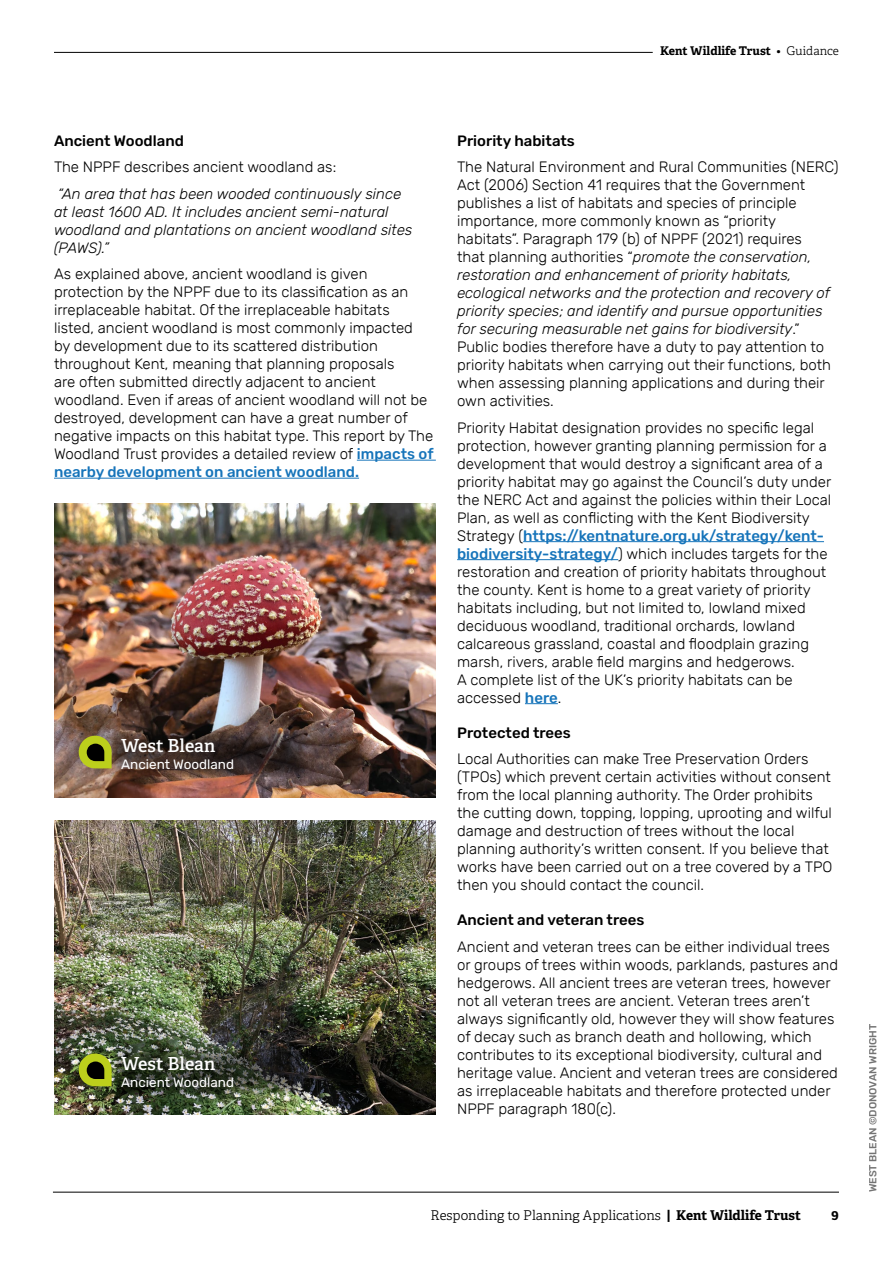
<style>
.page{position:relative;width:893px;height:1263px;background:#fff}
.page>*{position:absolute;margin:0;border:0;box-sizing:border-box;transform-origin:0 0}
.t1{font:600 18px "Adelle";color:#fff}
.t2{font:300 15px/18px "Rubik";color:#000}
.t3{font:italic 300 15px/18px "Rubik";color:#000}
.t4{font:500 15px "Rubik";color:#000}
.t5{font:300 13.5px "Adelle";color:#000}
.t6{font:13.5px "Rubik";color:#fff}
.t7{font:700 13.5px "Adelle";color:#000}
.t8{font:700 12px "Adelle";color:#000}
.t9{font:500 10.5px "Rubik";color:#000}
.s1{font-weight:300}
.s2{font-weight:500;color:#1674ba}
.s3{font-style:italic}
.s4{font-weight:700}
</style>
<div class="page">
<hr style="left:54px;top:52px;width:599px;height:1px;background:#000">
<hr style="left:53px;top:1192px;width:786px;height:1px;background:#000">
<hr style="left:357px;top:460px;width:79px;height:1px;background:#1674ba">
<hr style="left:54px;top:478px;width:305px;height:1px;background:#1674ba">
<hr style="left:523px;top:541px;width:301px;height:1px;background:#1674ba">
<hr style="left:457px;top:559px;width:161px;height:1px;background:#1674ba">
<hr style="left:525px;top:703px;width:33px;height:1px;background:#1674ba">
<img style="left:54px;top:504px;width:382px;height:293px">
<img style="left:54px;top:821px;width:382px;height:293px">
<svg style="left:79px;top:736px;width:33px;height:32px"></svg>
<svg style="left:113px;top:730px;width:195px;height:47px;background:#40302b"></svg>
<svg style="left:79px;top:1053px;width:33px;height:33px"></svg>
<svg style="left:113px;top:1048px;width:195px;height:47px;background:#353c2f"></svg>
<p class="t8" style="left:660px;top:42px;width:180px">Kent Wildlife Trust <span class="s1">• Guidance</span></p>
<p class="t4" style="left:54px;top:132px;width:131px">Ancient Woodland</p>
<p class="t2" style="left:54px;top:159px;width:284px">The NPPF describes ancient woodland as:</p>
<p class="t3" style="left:54px;top:185px;width:360px">“An area that has been wooded continuously since at least 1600 AD. It includes ancient semi-natural woodland and plantations on ancient woodland sites (PAWS).”</p>
<p class="t2" style="left:54px;top:266px;width:381px">As explained above, ancient woodland is given protection by the NPPF due to its classification as an irreplaceable habitat. Of the irreplaceable habitats<br>listed, ancient woodland is most commonly impacted<br>by development due to its scattered distribution throughout Kent, meaning that planning proposals<br>are often submitted directly adjacent to ancient woodland. Even if areas of ancient woodland will not be destroyed, development can have a great number of negative impacts on this habitat type. This report by The Woodland Trust provides a detailed review of <span class="s2">impacts of nearby development on ancient woodland.</span></p>
<p class="t1" style="left:121px;top:735px;width:96px">West Blean</p>
<p class="t6" style="left:121px;top:756px;width:114px">Ancient Woodland</p>
<p class="t1" style="left:121px;top:1053px;width:96px">West Blean</p>
<p class="t6" style="left:121px;top:1074px;width:114px">Ancient Woodland</p>
<p class="t4" style="left:457px;top:132px;width:119px">Priority habitats</p>
<p class="t2" style="left:457px;top:159px;width:383px">The Natural Environment and Rural Communities (NERC)<br>Act (2006) Section 41 requires that the Government publishes a list of habitats and species of principle importance, more commonly known as “priority habitats”. Paragraph 179 (b) of NPPF (2021) requires<br>that planning authorities “<span class="s3">promote the conservation, restoration and enhancement of priority habitats, ecological networks and the protection and recovery of priority species; and identify and pursue opportunities for securing measurable net gains for biodiversity</span>.” Public bodies therefore have a duty to pay attention to priority habitats when carrying out their functions, both when assessing planning applications and during their own activities.</p>
<p class="t2" style="left:457px;top:419px;width:376px">Priority Habitat designation provides no specific legal protection, however granting planning permission for a development that would destroy a significant area of a priority habitat may go against the Council’s duty under the NERC Act and against the policies within their Local Plan, as well as conflicting with the Kent Biodiversity Strategy (<span class="s2">https://kentnature.org.uk/strategy/kent&shy;biodiversity-strategy/</span>) which includes targets for the restoration and creation of priority habitats throughout the county. Kent is home to a great variety of priority habitats including, but not limited to, lowland mixed deciduous woodland, traditional orchards, lowland calcareous grassland, coastal and floodplain grazing marsh, rivers, arable field margins and hedgerows.<br>A complete list of the UK’s priority habitats can be accessed <span class="s2">here</span>.</p>
<p class="t4" style="left:457px;top:724px;width:115px">Protected trees</p>
<p class="t2" style="left:457px;top:751px;width:377px">Local Authorities can make Tree Preservation Orders (TPOs) which prevent certain activities without consent from the local planning authority. The Order prohibits the cutting down, topping, lopping, uprooting and wilful damage and destruction of trees without the local planning authority’s written consent. If you believe that works have been carried out on a tree covered by a TPO then you should contact the council.</p>
<p class="t4" style="left:457px;top:912px;width:189px">Ancient and veteran trees</p>
<p class="t2" style="left:457px;top:938px;width:382px">Ancient and veteran trees can be either individual trees or groups of trees within woods, parklands, pastures and hedgerows. All ancient trees are veteran trees, however not all veteran trees are ancient. Veteran trees aren’t always significantly old, however they will show features of decay such as branch death and hollowing, which contributes to its exceptional biodiversity, cultural and heritage value. Ancient and veteran trees are considered as irreplaceable habitats and therefore protected under NPPF paragraph 180(c).</p>
<p class="t5" style="left:431px;top:1206px;width:372px">Responding to Planning Applications <span class="s4">| Kent Wildlife Trust</span></p>
<p class="t7" style="left:831px;top:1204px;width:9px">9</p>
<p class="t9" style="left:867px;top:1192px;width:170px;rotate:-90deg">WEST BLEAN ©DONOVAN WRIGHT</p>
</div>
